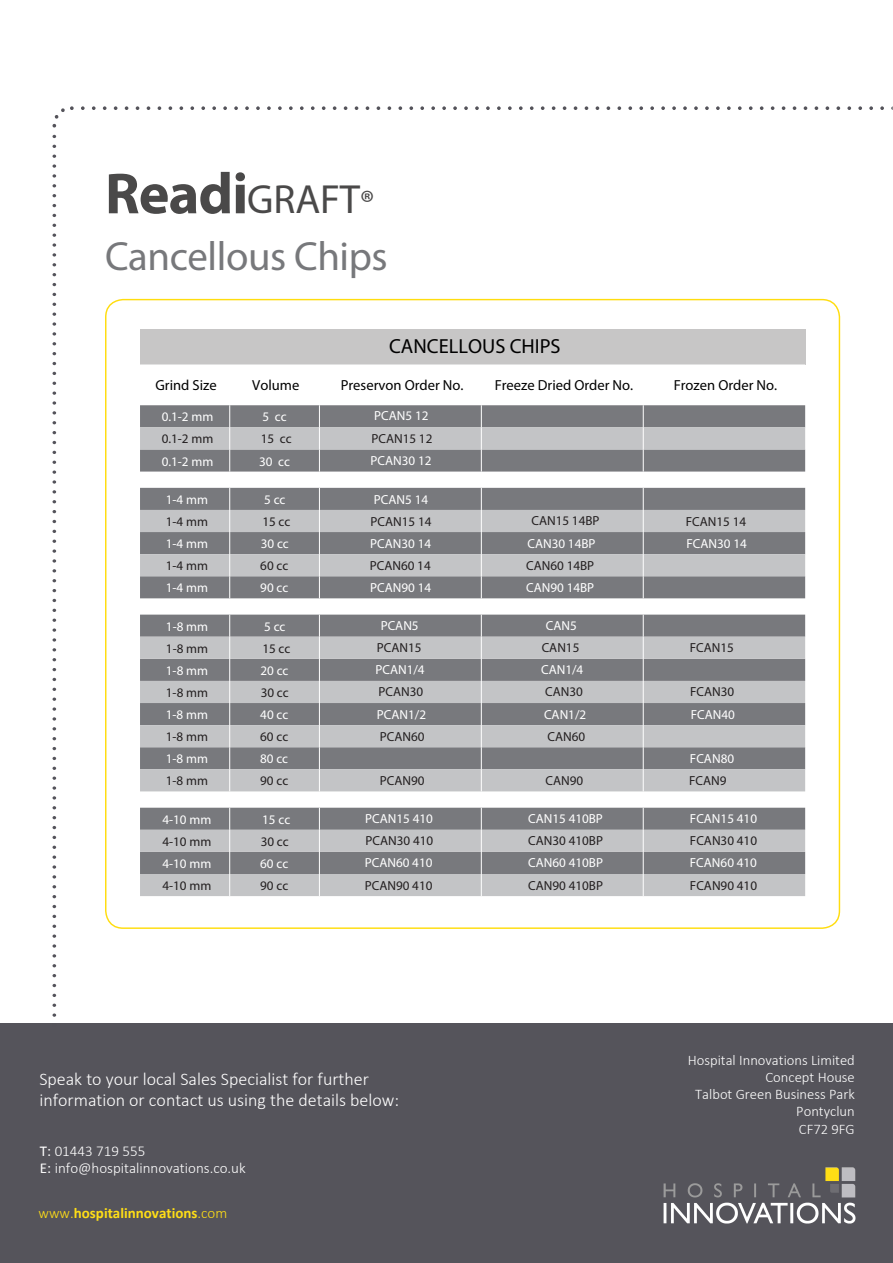
<style>
.page{position:relative;width:893px;height:1263px;background:#fff}
.page>*{position:absolute;margin:0;border:0;box-sizing:border-box;transform-origin:0 0}
.t1{font:700 58.35px "Myriad Pro";letter-spacing:-.015em;color:#4a4949}
.t2{font:40.8px "Myriad Pro";letter-spacing:-.01em;color:#77787b}
.t3{font:20.4px "Myriad Pro";color:#000}
.t4{font:300 18px/21.6px "Calibri";color:#fff}
.t5{font:300 15px/17.2px "Calibri";color:#fff}
.t6{font:700 15px "Calibri";color:#ffde16}
.t7{font:300 14.55px/17.2px "Calibri";color:#fff;text-align:right}
.t8{font:14.55px "Myriad Pro";color:#000}
.t9{font:13.2px "Myriad Pro";color:#fff}
.t10{font:13.2px "Myriad Pro";color:#231f20}
.s1{font-weight:400;font-size:40.8px}
.s2{font-weight:400;font-size:34.05px}
.s3{font-weight:400}
.s4{font-weight:300}
</style>
<div class="page">
<div style="left:0;top:1023px;width:893px;height:240px;background:#55545b"></div>
<svg style="left:81px;top:106px;width:812px;height:4px"></svg>
<svg style="left:53px;top:135px;width:3px;height:882px"></svg>
<svg style="left:53px;top:106px;width:21px;height:22px"></svg>
<div style="left:140px;top:330px;width:665px;height:35px;background:#c7c6c6"></div>
<div style="left:140px;top:405px;width:665px;height:22px;background:#78797d"></div>
<svg style="left:140px;top:427px;width:665px;height:469px;background:#a6a7aa"></svg>
<svg style="left:229px;top:405px;width:1px;height:67px"></svg>
<svg style="left:319px;top:405px;width:1px;height:67px"></svg>
<svg style="left:481px;top:405px;width:1px;height:67px"></svg>
<svg style="left:643px;top:405px;width:1px;height:67px"></svg>
<svg style="left:229px;top:488px;width:1px;height:110px"></svg>
<svg style="left:319px;top:488px;width:1px;height:110px"></svg>
<svg style="left:481px;top:488px;width:1px;height:110px"></svg>
<svg style="left:643px;top:488px;width:1px;height:110px"></svg>
<svg style="left:229px;top:615px;width:1px;height:176px"></svg>
<svg style="left:319px;top:615px;width:1px;height:176px"></svg>
<svg style="left:481px;top:615px;width:1px;height:176px"></svg>
<svg style="left:643px;top:615px;width:1px;height:176px"></svg>
<svg style="left:229px;top:808px;width:1px;height:88px"></svg>
<svg style="left:319px;top:808px;width:1px;height:88px"></svg>
<svg style="left:481px;top:808px;width:1px;height:88px"></svg>
<svg style="left:643px;top:808px;width:1px;height:88px"></svg>
<img style="left:663px;top:1168px;width:193px;height:56px">
<h1 class="t1" style="left:105px;top:156px;width:271px">Readi<span class="s1">GRAFT</span><span class="s2">®</span></h1>
<h2 class="t2" style="left:105px;top:231px;width:284px">Cancellous Chips</h2>
<h3 class="t3" style="left:389px;top:334px;width:173px">CANCELLOUS CHIPS</h3>
<p class="t8" style="left:155px;top:377px;width:63px">Grind Size</p>
<p class="t8" style="left:252px;top:377px;width:49px">Volume</p>
<p class="t8" style="left:341px;top:377px;width:124px">Preservon Order No.</p>
<p class="t8" style="left:495px;top:377px;width:140px">Freeze Dried Order No.</p>
<p class="t8" style="left:674px;top:377px;width:105px">Frozen Order No.</p>
<p class="t9" style="left:162px;top:409px;width:53px">0.1-2 mm</p>
<p class="t9" style="left:263px;top:409px;width:26px">5 cc</p>
<p class="t9" style="left:374px;top:408px;width:56px">PCAN5 12</p>
<p class="t10" style="left:162px;top:431px;width:53px">0.1-2 mm</p>
<p class="t10" style="left:261px;top:431px;width:32px">15 cc</p>
<p class="t10" style="left:371px;top:430px;width:62px">PCAN15 12</p>
<p class="t9" style="left:162px;top:453px;width:53px">0.1-2 mm</p>
<p class="t9" style="left:259px;top:453px;width:32px">30 cc</p>
<p class="t9" style="left:370px;top:453px;width:62px">PCAN30 12</p>
<p class="t9" style="left:166px;top:491px;width:44px">1-4 mm</p>
<p class="t9" style="left:264px;top:491px;width:23px">5 cc</p>
<p class="t9" style="left:374px;top:491px;width:56px">PCAN5 14</p>
<p class="t10" style="left:166px;top:513px;width:44px">1-4 mm</p>
<p class="t10" style="left:262px;top:513px;width:30px">15 cc</p>
<p class="t10" style="left:370px;top:513px;width:62px">PCAN15 14</p>
<p class="t10" style="left:531px;top:513px;width:70px">CAN15 14BP</p>
<p class="t10" style="left:686px;top:513px;width:62px">FCAN15 14</p>
<p class="t9" style="left:166px;top:536px;width:44px">1-4 mm</p>
<p class="t9" style="left:261px;top:536px;width:30px">30 cc</p>
<p class="t9" style="left:370px;top:535px;width:62px">PCAN30 14</p>
<p class="t9" style="left:527px;top:535px;width:70px">CAN30 14BP</p>
<p class="t9" style="left:686px;top:535px;width:62px">FCAN30 14</p>
<p class="t10" style="left:166px;top:558px;width:44px">1-4 mm</p>
<p class="t10" style="left:260px;top:558px;width:30px">60 cc</p>
<p class="t10" style="left:370px;top:557px;width:62px">PCAN60 14</p>
<p class="t10" style="left:526px;top:557px;width:70px">CAN60 14BP</p>
<p class="t9" style="left:166px;top:580px;width:44px">1-4 mm</p>
<p class="t9" style="left:260px;top:580px;width:30px">90 cc</p>
<p class="t9" style="left:370px;top:579px;width:62px">PCAN90 14</p>
<p class="t9" style="left:526px;top:579px;width:70px">CAN90 14BP</p>
<p class="t9" style="left:166px;top:618px;width:44px">1-8 mm</p>
<p class="t9" style="left:264px;top:618px;width:23px">5 cc</p>
<p class="t9" style="left:381px;top:618px;width:39px">PCAN5</p>
<p class="t9" style="left:546px;top:618px;width:33px">CAN5</p>
<p class="t10" style="left:166px;top:640px;width:44px">1-8 mm</p>
<p class="t10" style="left:262px;top:640px;width:30px">15 cc</p>
<p class="t10" style="left:377px;top:640px;width:46px">PCAN15</p>
<p class="t10" style="left:542px;top:640px;width:39px">CAN15</p>
<p class="t10" style="left:690px;top:640px;width:46px">FCAN15</p>
<p class="t9" style="left:166px;top:662px;width:44px">1-8 mm</p>
<p class="t9" style="left:260px;top:662px;width:30px">20 cc</p>
<p class="t9" style="left:375px;top:662px;width:51px">PCAN1/4</p>
<p class="t9" style="left:541px;top:662px;width:44px">CAN1/4</p>
<p class="t10" style="left:166px;top:684px;width:44px">1-8 mm</p>
<p class="t10" style="left:261px;top:684px;width:30px">30 cc</p>
<p class="t10" style="left:379px;top:684px;width:46px">PCAN30</p>
<p class="t10" style="left:545px;top:684px;width:39px">CAN30</p>
<p class="t10" style="left:690px;top:684px;width:46px">FCAN30</p>
<p class="t9" style="left:166px;top:707px;width:44px">1-8 mm</p>
<p class="t9" style="left:260px;top:707px;width:30px">40 cc</p>
<p class="t9" style="left:377px;top:706px;width:51px">PCAN1/2</p>
<p class="t9" style="left:544px;top:706px;width:44px">CAN1/2</p>
<p class="t9" style="left:691px;top:706px;width:46px">FCAN40</p>
<p class="t10" style="left:166px;top:729px;width:44px">1-8 mm</p>
<p class="t10" style="left:260px;top:729px;width:30px">60 cc</p>
<p class="t10" style="left:380px;top:728px;width:46px">PCAN60</p>
<p class="t10" style="left:547px;top:728px;width:39px">CAN60</p>
<p class="t9" style="left:166px;top:751px;width:44px">1-8 mm</p>
<p class="t9" style="left:260px;top:751px;width:30px">80 cc</p>
<p class="t9" style="left:690px;top:750px;width:46px">FCAN80</p>
<p class="t10" style="left:166px;top:773px;width:44px">1-8 mm</p>
<p class="t10" style="left:260px;top:773px;width:30px">90 cc</p>
<p class="t10" style="left:380px;top:772px;width:46px">PCAN90</p>
<p class="t10" style="left:546px;top:772px;width:39px">CAN90</p>
<p class="t10" style="left:689px;top:772px;width:39px">FCAN9</p>
<p class="t9" style="left:162px;top:811px;width:50px">4-10 mm</p>
<p class="t9" style="left:262px;top:811px;width:30px">15 cc</p>
<p class="t9" style="left:365px;top:811px;width:69px">PCAN15 410</p>
<p class="t9" style="left:528px;top:811px;width:76px">CAN15 410BP</p>
<p class="t9" style="left:690px;top:811px;width:69px">FCAN15 410</p>
<p class="t10" style="left:162px;top:833px;width:50px">4-10 mm</p>
<p class="t10" style="left:261px;top:833px;width:30px">30 cc</p>
<p class="t10" style="left:365px;top:833px;width:69px">PCAN30 410</p>
<p class="t10" style="left:528px;top:833px;width:76px">CAN30 410BP</p>
<p class="t10" style="left:690px;top:833px;width:69px">FCAN30 410</p>
<p class="t9" style="left:162px;top:855px;width:50px">4-10 mm</p>
<p class="t9" style="left:260px;top:855px;width:30px">60 cc</p>
<p class="t9" style="left:365px;top:855px;width:69px">PCAN60 410</p>
<p class="t9" style="left:528px;top:855px;width:76px">CAN60 410BP</p>
<p class="t9" style="left:690px;top:855px;width:69px">FCAN60 410</p>
<p class="t10" style="left:162px;top:878px;width:50px">4-10 mm</p>
<p class="t10" style="left:260px;top:878px;width:30px">90 cc</p>
<p class="t10" style="left:365px;top:877px;width:69px">PCAN90 410</p>
<p class="t10" style="left:528px;top:877px;width:76px">CAN90 410BP</p>
<p class="t10" style="left:690px;top:877px;width:69px">FCAN90 410</p>
<h3 class="t4" style="left:39px;top:1068px;width:361px">Speak to your local Sales Specialist for further information or contact us using the details below:</h3>
<p class="t5" style="left:40px;top:1142px;width:207px"><span class="s3">T:</span> 01443 719 555<br><span class="s3">E:</span> info@hospitalinnovations.co.uk</p>
<p class="t6" style="left:39px;top:1203px;width:190px"><span class="s4">www.</span>hospitalinnovations<span class="s4">.com</span></p>
<p class="t7" style="left:688px;top:1051px;width:169px">Hospital Innovations Limited<br>Concept House<br>Talbot Green Business Park<br>Pontyclun<br>CF72 9FG</p>
</div>
